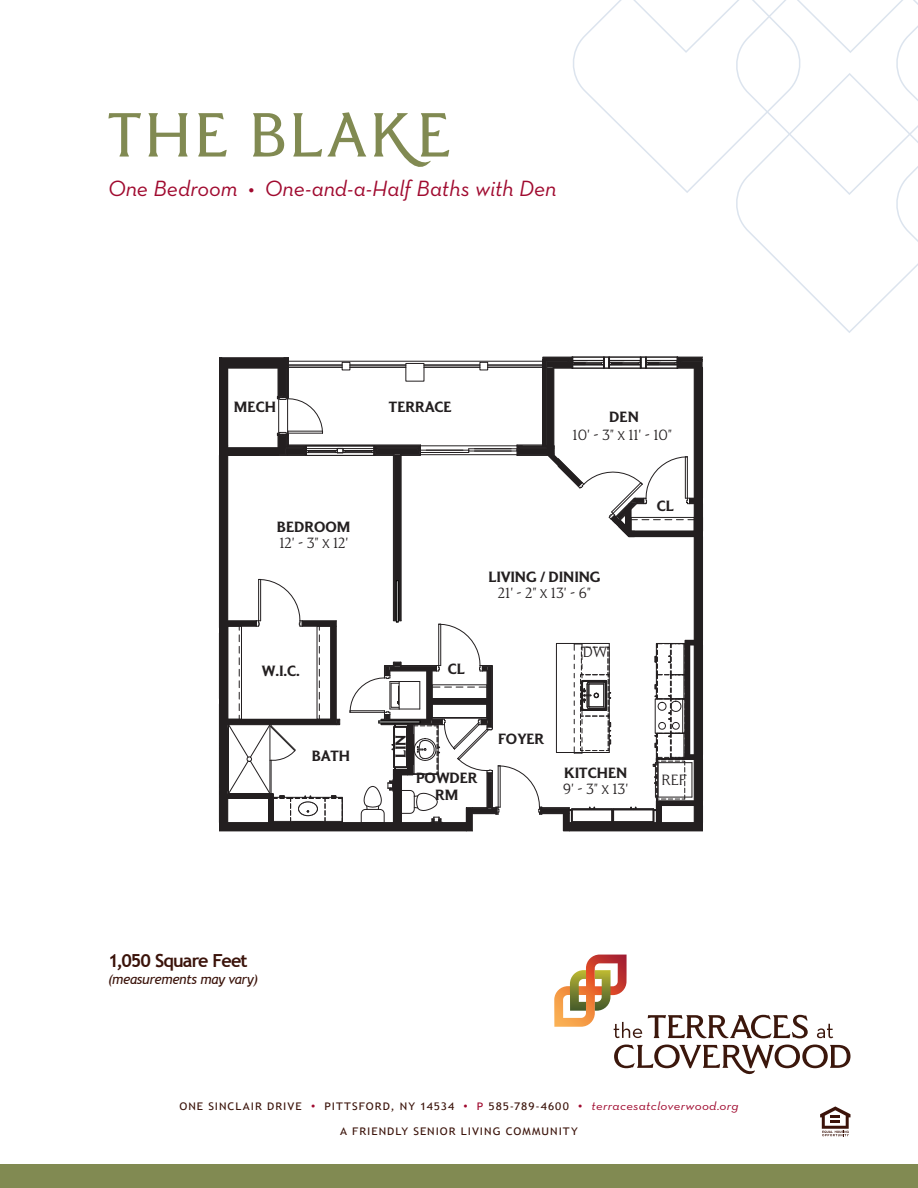
<style>
.page{position:relative;width:918px;height:1188px;background:#fff}
.page>*{position:absolute;margin:0;border:0;box-sizing:border-box;transform-origin:0 0}
.t1{font:72px "Grant Avenue";letter-spacing:.045em;color:#818a52}
.t2{font:italic 22.5px "Neutraface Text";color:#a00a2f}
.t3{font:700 18px "Trebuchet MS";letter-spacing:-.05em;color:#3b130a}
.t4{font:700 17.25px/17.1px "Grant Avenue";letter-spacing:.005em;color:#231f20;text-align:center}
.t5{font:300 17.25px "Grant Avenue";color:#231f20}
.t6{font:300 17.1px "Grant Avenue";color:#231f20}
.t7{font:700 17.1px "Grant Avenue";letter-spacing:.005em;color:#231f20}
.t8{font:italic 13.5px "Trebuchet MS";letter-spacing:-.02em;color:#3b130a}
.t9{font:10.5px "Trebuchet MS";letter-spacing:.085em;color:#3b130a;scale:1.12 1}
.s1{color:#a00a2f}
.s2{font-family:"Neutraface Text";font-style:italic;font-size:12px;color:#a00a2f}
</style>
<div class="page">
<svg style="left:820px;top:1106px;width:30px;height:30px"></svg>
<svg style="left:614px;top:1045px;width:236px;height:30px"></svg>
<svg style="left:648px;top:1015px;width:160px;height:23px"></svg>
<svg style="left:817px;top:1024px;width:16px;height:14px"></svg>
<svg style="left:554px;top:955px;width:88px;height:83px"></svg>
<svg style="left:573px;top:0;width:345px;height:333px"></svg>
<div style="left:0;top:1164px;width:918px;height:24px;background:#818a52"></div>
<svg style="left:219px;top:357px;width:485px;height:475px"></svg>
<h1 class="t1" style="left:108px;top:99px;width:344px">THE BLAKE</h1>
<h2 class="t2" style="left:108px;top:174px;width:450px">One Bedroom • One-and-a-Half Baths with Den</h2>
<h3 class="t4" style="left:234px;top:399px;width:44px">MECH</h3>
<h3 class="t7" style="left:389px;top:398px;width:64px">TERRACE</h3>
<h3 class="t4" style="left:277px;top:519px;width:75px">BEDROOM</h3>
<h3 class="t6" style="left:279px;top:534px;width:70px">12' - 3" x 12'</h3>
<h3 class="t4" style="left:609px;top:408px;width:31px">DEN</h3>
<h3 class="t6" style="left:573px;top:426px;width:101px">10' - 3" x 11' - 10"</h3>
<h3 class="t4" style="left:657px;top:498px;width:18px">CL</h3>
<h3 class="t4" style="left:489px;top:569px;width:113px">LIVING / DINING</h3>
<h3 class="t6" style="left:498px;top:585px;width:95px">21' - 2" x 13' - 6"</h3>
<h3 class="t4" style="left:262px;top:663px;width:40px">W.I.C.</h3>
<h3 class="t4" style="left:312px;top:747px;width:40px">BATH</h3>
<h3 class="t7" style="left:448px;top:660px;width:18px">CL</h3>
<h3 class="t5" style="left:583px;top:643px;width:25px">DW</h3>
<h3 class="t7" style="left:392px;top:758px;width:25px;rotate:-90deg">LIN</h3>
<h3 class="t4" style="left:416px;top:769px;width:63px">POWDER<br>RM</h3>
<h3 class="t7" style="left:498px;top:730px;width:48px">FOYER</h3>
<h3 class="t7" style="left:564px;top:764px;width:65px">KITCHEN</h3>
<h3 class="t6" style="left:563px;top:780px;width:67px">9' - 3" x 13'</h3>
<h3 class="t5" style="left:661px;top:771px;width:27px">REF</h3>
<h3 class="t3" style="left:108px;top:950px;width:141px">1,050 Square Feet</h3>
<p class="t8" style="left:108px;top:971px;width:152px">(measurements may vary)</p>
<p class="t9" style="left:179px;top:1100px;width:501px">ONE SINCLAIR DRIVE <span class="s1">•</span> PITTSFORD, NY 14534 <span class="s1">• P</span> 585-789-4600 <span class="s1">•</span> <span class="s2">terracesatcloverwood.org</span></p>
<p class="t9" style="left:340px;top:1125px;width:214px">A FRIENDLY SENIOR LIVING COMMUNITY</p>
</div>
